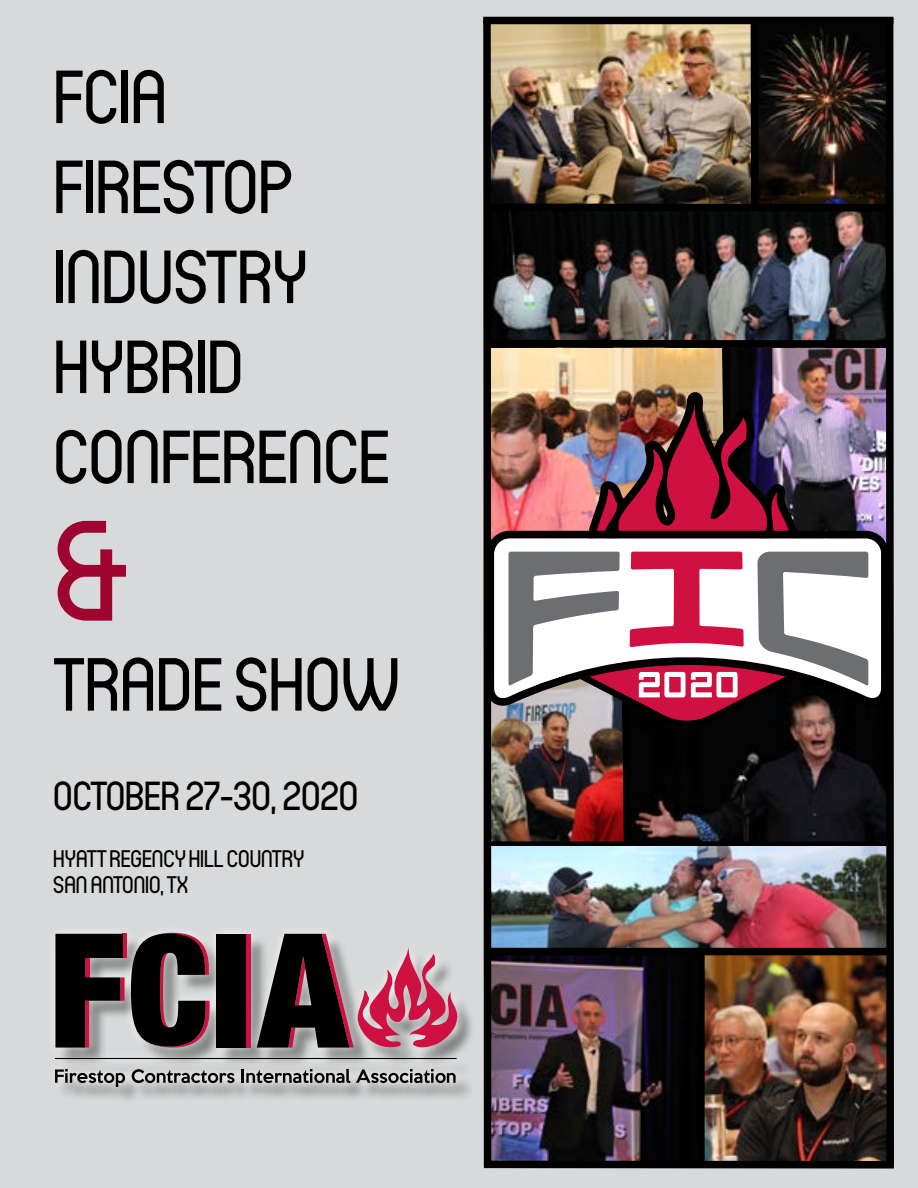
<style>
.page{position:relative;width:918px;height:1188px;background:#d7d9da}
.page>*{position:absolute;margin:0;border:0;box-sizing:border-box;transform-origin:0 0}
.t1{font:500 142.5px "Circula";color:#9f0430}
.t2{font:500 75px/90px "Circula";color:#000}
.t3{font:500 40.5px "Circula";color:#000}
.t4{font:500 24px/25.5px "Circula";color:#000}
</style>
<div class="page">
<img style="left:868px;top:348px;width:14px;height:183px">
<img style="left:762px;top:24px;width:120px;height:180px">
<img style="left:495px;top:24px;width:252px;height:180px">
<img style="left:495px;top:348px;width:14px;height:183px">
<img style="left:495px;top:211px;width:387px;height:129px">
<img style="left:495px;top:706px;width:14px;height:135px">
<img style="left:868px;top:706px;width:14px;height:135px">
<img style="left:495px;top:955px;width:202px;height:206px">
<div style="left:490px;top:340px;width:399px;height:8px;background:#000"></div>
<svg style="left:747px;top:15px;width:15px;height:199px;background:#2a251d"></svg>
<div style="left:489px;top:841px;width:400px;height:8px;background:#000"></div>
<svg style="left:495px;top:538px;width:386px;height:162px"></svg>
<img style="left:509px;top:337px;width:359px;height:505px">
<img style="left:495px;top:846px;width:387px;height:102px">
<svg style="left:480px;top:10px;width:15px;height:1164px;background:#524e4d"></svg>
<div style="left:489px;top:204px;width:399px;height:7px;background:#000"></div>
<img style="left:705px;top:955px;width:177px;height:206px">
<div style="left:483px;top:17px;width:410px;height:7px;background:#000"></div>
<svg style="left:882px;top:11px;width:16px;height:1162px;background:#454445"></svg>
<div style="left:484px;top:1161px;width:410px;height:8px;background:#000"></div>
<div style="left:489px;top:948px;width:400px;height:7px;background:#000"></div>
<div style="left:697px;top:953px;width:8px;height:210px;background:#000"></div>
<div style="left:58px;top:936px;width:418px;height:169px;background:#000;opacity:.4"></div>
<div style="left:46px;top:924px;width:421px;height:172px;background:#fff;opacity:.75"></div>
<svg style="left:55px;top:1069px;width:70px;height:18px"></svg>
<svg style="left:132px;top:1069px;width:103px;height:14px"></svg>
<svg style="left:242px;top:1069px;width:108px;height:14px;background:#838484"></svg>
<svg style="left:356px;top:1069px;width:100px;height:14px"></svg>
<hr style="left:55px;top:1058px;width:402px;height:1px;background:#000">
<hr style="left:123px;top:934px;width:4px;height:24px;background:#ce1141">
<svg style="left:55px;top:934px;width:70px;height:114px;background:#43393c"></svg>
<svg style="left:131px;top:933px;width:79px;height:115px;background:#4b4043"></svg>
<svg style="left:216px;top:934px;width:34px;height:114px;background:#180207"></svg>
<svg style="left:257px;top:934px;width:200px;height:116px;background:#916b75"></svg>
<p class="t2" style="left:53px;top:51px;width:338px">FCIA<br>FIRESTOP<br>INDUSTRY<br>HYBRID<br>CONFERENCE</p>
<h1 class="t1" style="left:53px;top:486px;width:76px">&amp;</h1>
<p class="t2" style="left:53px;top:639px;width:349px">TRADE SHOW</p>
<p class="t3" style="left:53px;top:771px;width:306px">OCTOBER 27-30, 2020</p>
<p class="t4" style="left:53px;top:846px;width:253px">HYATT REGENCY HILL COUNTRY<br>SAN ANTONIO, TX</p>
</div>
